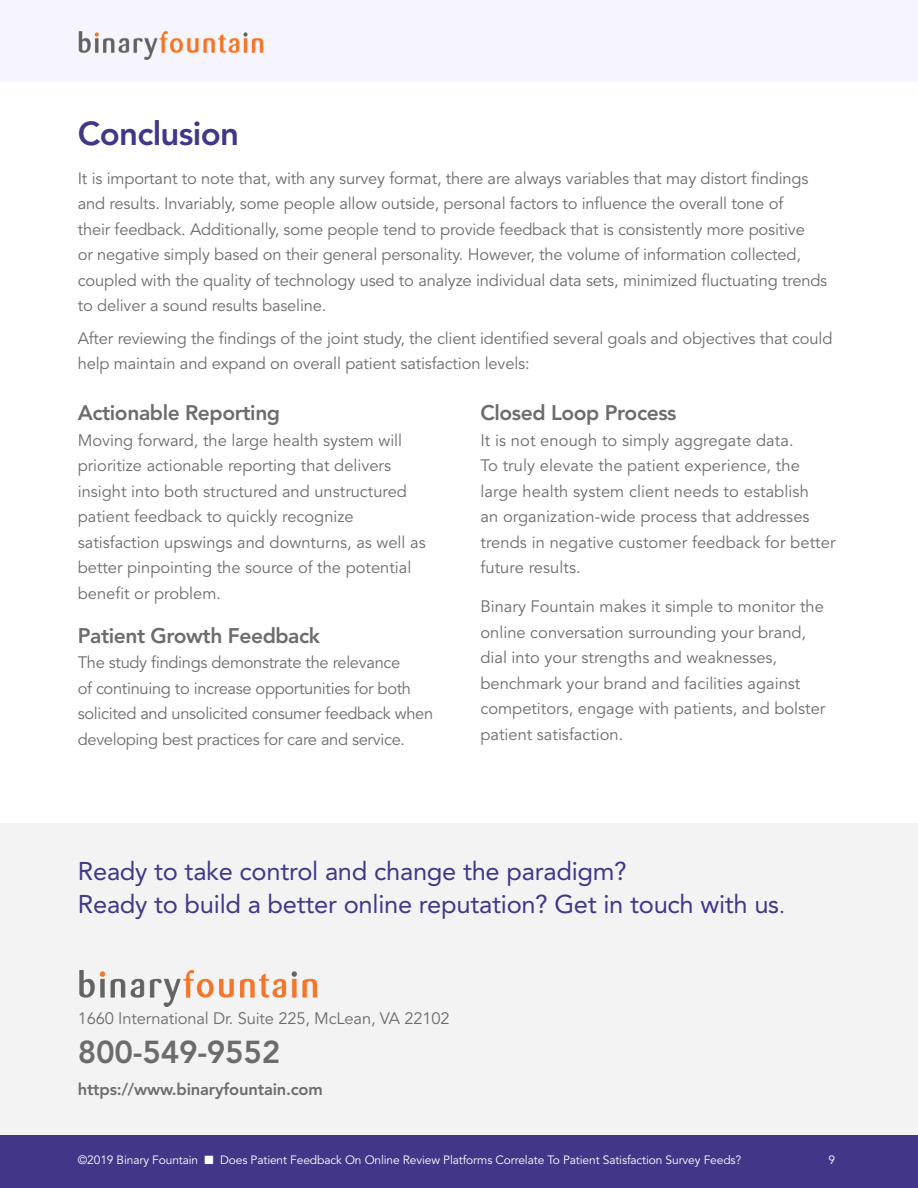
<style>
.page{position:relative;width:918px;height:1188px;background:#fff}
.page>*{position:absolute;margin:0;border:0;box-sizing:border-box;transform-origin:0 0}
.subhead_1_org{font:800 33px "Avenir";letter-spacing:-.02em;color:#403788}
.t1{font:800 31.5px "Avenir";letter-spacing:-.01em;color:#6c6c6c}
.t2{font:25.5px/33px "Avenir";letter-spacing:-.01em;color:#403788}
.subhead_2_gray{font:800 21px "Avenir";letter-spacing:-.02em;color:#6c6c6c}
.t3{font:16.5px/25.5px "Avenir";letter-spacing:-.01em;color:#6c6c6c}
.t4{font:800 16.5px "Avenir";letter-spacing:-.01em;color:#6c6c6c}
.t5{font:12px "Avenir";letter-spacing:-.01em;color:#fff}
.s1{font-weight:300}
</style>
<div class="page">
<div style="left:0;top:824px;width:918px;height:314px;background:#f3f3f3"></div>
<div style="left:0;top:0;width:918px;height:82px;background:#f6f4ff"></div>
<img style="left:78px;top:30px;width:186px;height:29px">
<div style="left:0;top:1135px;width:918px;height:53px;background:#403788"></div>
<img style="left:79px;top:970px;width:239px;height:36px">
<p class="subhead_1_org" style="left:78px;top:114px;width:163px">Conclusion</p>
<p class="t3" style="left:78px;top:166px;width:751px">It is important to note that, with any survey format, there are always variables that may distort findings and results. Invariably, some people allow outside, personal factors to influence the overall tone of<br>their feedback. Additionally, some people tend to provide feedback that is consistently more positive<br>or negative simply based on their general personality. However, the volume of information collected, coupled with the quality of technology used to analyze individual data sets, minimized fluctuating trends to deliver a sound results baseline.</p>
<p class="t3" style="left:78px;top:326px;width:756px">After reviewing the findings of the joint study, the client identified several goals and objectives that could help maintain and expand on overall patient satisfaction levels:</p>
<p class="subhead_2_gray" style="left:78px;top:400px;width:204px">Actionable Reporting</p>
<p class="t3" style="left:78px;top:428px;width:349px">Moving forward, the large health system will prioritize actionable reporting that delivers insight into both structured and unstructured patient feedback to quickly recognize satisfaction upswings and downturns, as well as better pinpointing the source of the potential benefit or problem.</p>
<p class="subhead_2_gray" style="left:78px;top:623px;width:244px">Patient Growth Feedback</p>
<p class="t3" style="left:78px;top:650px;width:357px">The study findings demonstrate the relevance<br>of continuing to increase opportunities for both solicited and unsolicited consumer feedback when developing best practices for care and service.</p>
<p class="subhead_2_gray" style="left:480px;top:400px;width:198px">Closed Loop Process</p>
<p class="t3" style="left:480px;top:428px;width:357px">It is not enough to simply aggregate data.<br>To truly elevate the patient experience, the large health system client needs to establish<br>an organization-wide process that addresses trends in negative customer feedback for better future results.</p>
<p class="t3" style="left:480px;top:594px;width:346px">Binary Fountain makes it simple to monitor the online conversation surrounding your brand, dial into your strengths and weaknesses, benchmark your brand and facilities against competitors, engage with patients, and bolster patient satisfaction.</p>
<p class="t2" style="left:78px;top:855px;width:709px">Ready to take control and change the paradigm?<br>Ready to build a better online reputation? Get in touch with us<span class="s1">.</span></p>
<p class="t3" style="left:78px;top:1006px;width:373px">1660 International Dr. Suite 225, McLean, VA 22102</p>
<p class="t1" style="left:78px;top:1034px;width:204px">800-549-9552</p>
<p class="t4" style="left:78px;top:1080px;width:247px">https://www.binaryfountain.com</p>
<p class="t5" style="left:78px;top:1153px;width:665px">©2019 Binary Fountain ■ Does Patient Feedback On Online Review Platforms Correlate To Patient Satisfaction Survey Feeds?</p>
<p class="t5" style="left:829px;top:1153px;width:8px">9</p>
</div>
